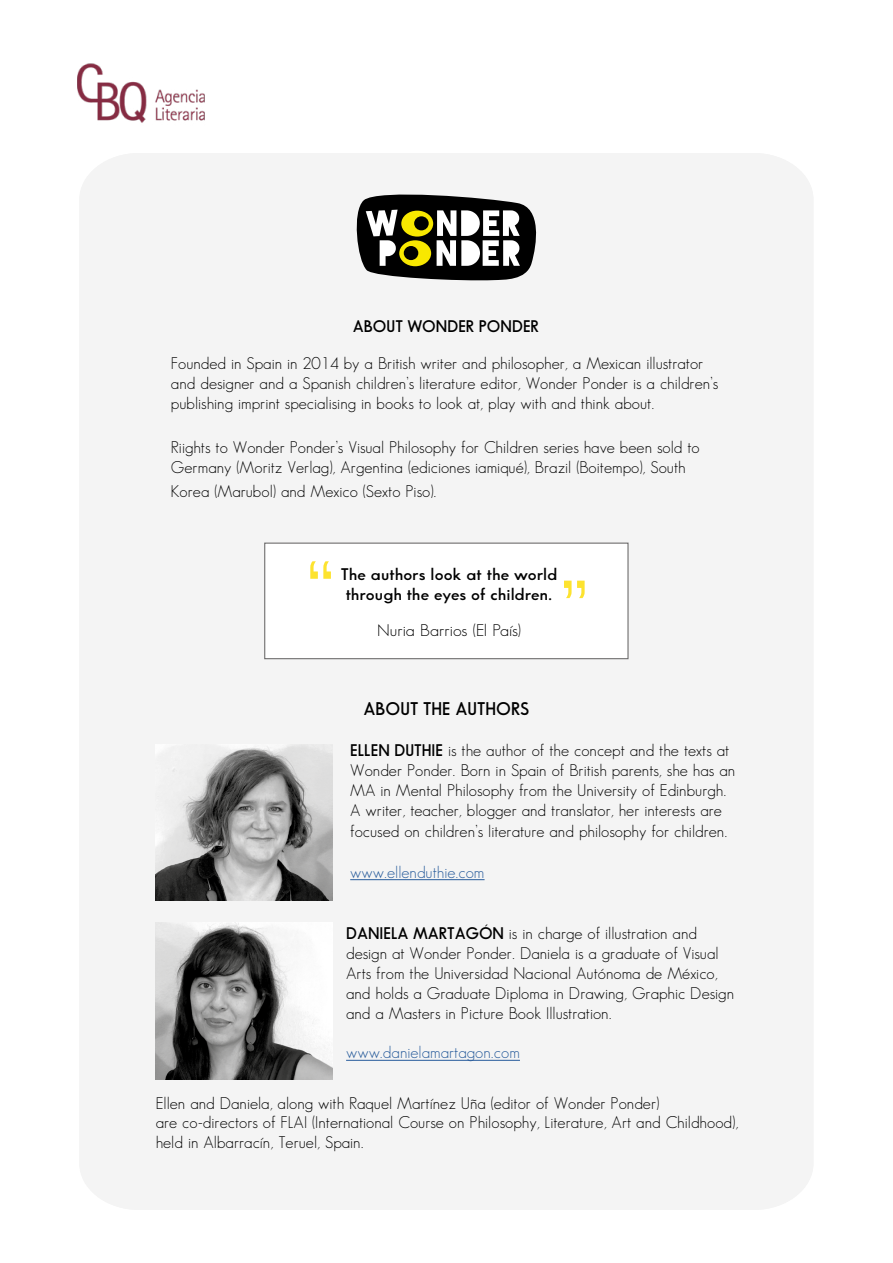
<style>
.page{position:relative;width:893px;height:1263px;background:#fff}
.page>*{position:absolute;margin:0;border:0;box-sizing:border-box;transform-origin:0 0}
.t1{font:600 18px "Sans Serif FLF";color:#000}
.t2{font:16.5px/19.8px "Sans Serif FLF";color:#000}
.t3{font:600 16.5px/19.8px "Sans Serif FLF";color:#000;scale:1.06 1}
.t4{font:16.5px "Sans Serif FLF";color:#275b9b}
.t5{font:16.5px "Sans Serif FLF";color:#000;scale:1.06 1}
.t6{font:600 16.5px "Sans Serif FLF";color:#000}
.s1{font-weight:600}
</style>
<div class="page">
<div style="left:80px;top:153px;width:733px;height:1057px;background:#f4f4f4"></div>
<img style="left:156px;top:923px;width:176px;height:156px">
<img style="left:156px;top:744px;width:176px;height:156px">
<div style="left:264px;top:543px;width:365px;height:116px;background:#fff;border:1px solid #706f6f"></div>
<hr style="left:350px;top:879px;width:135px;height:1px;background:#275b9b">
<svg style="left:352px;top:188px;width:190px;height:93px"></svg>
<div style="left:399px;top:240px;width:32px;height:26px;background:#f8e800;border-radius:50%"></div>
<div style="left:404px;top:246px;width:14px;height:14px;background:#000;border-radius:50%"></div>
<div style="left:401px;top:211px;width:32px;height:26px;background:#f8e800;border-radius:50%"></div>
<div style="left:414px;top:216px;width:15px;height:14px;background:#000;border-radius:50%"></div>
<hr style="left:346px;top:1060px;width:174px;height:1px;background:#275b9b">
<img style="left:77px;top:63px;width:128px;height:60px">
<svg style="left:564px;top:581px;width:21px;height:17px"></svg>
<svg style="left:310px;top:561px;width:21px;height:18px"></svg>
<p class="t6" style="left:353px;top:317px;width:188px">ABOUT WONDER PONDER</p>
<p class="t2" style="left:171px;top:353px;width:549px">Founded in Spain in 2014 by a British writer and philosopher, a Mexican illustrator and designer and a Spanish children’s literature editor, Wonder Ponder is a children’s publishing imprint specialising in books to look at, play with and think about.</p>
<p class="t2" style="left:171px;top:438px;width:530px">Riights to Wonder Ponder’s Visual Philosophy for Children series have been sold to<br>Germany (Moritz Verlag), Argentina (ediciones iamiqué), Brazil (Boitempo), South</p>
<p class="t2" style="left:171px;top:481px;width:267px">Korea (Marubol) and Mexico (Sexto Piso).</p>
<p class="t3" style="left:341px;top:564px;width:205px">The authors look at the world through the eyes of children.</p>
<p class="t5" style="left:377px;top:621px;width:137px">Nuria Barrios (El País)</p>
<p class="t1" style="left:364px;top:699px;width:167px">ABOUT THE AUTHORS</p>
<p class="t2" style="left:350px;top:740px;width:386px"><span class="s1">ELLEN DUTHIE</span> is the author of the concept and the texts at Wonder Ponder. Born in Spain of British parents, she has an MA in Mental Philosophy from the University of Edinburgh.<br>A writer, teacher, blogger and translator, her interests are focused on children’s literature and philosophy for children.</p>
<p class="t4" style="left:350px;top:862px;width:136px">www.ellenduthie.com</p>
<p class="t2" style="left:346px;top:923px;width:389px"><span class="s1">DANIELA MARTAGÓN</span> is in charge of illustration and design at Wonder Ponder. Daniela is a graduate of Visual Arts from the Universidad Nacional Autónoma de México, and holds a Graduate Diploma in Drawing, Graphic Design and a Masters in Picture Book Illustration.</p>
<p class="t4" style="left:346px;top:1043px;width:175px">www.danielamartagon.com</p>
<p class="t2" style="left:156px;top:1093px;width:584px">Ellen and Daniela, along with Raquel Martínez Uña (editor of Wonder Ponder)<br>are co-directors of FLAI (International Course on Philosophy, Literature, Art and Childhood), held in Albarracín, Teruel, Spain.</p>
</div>
